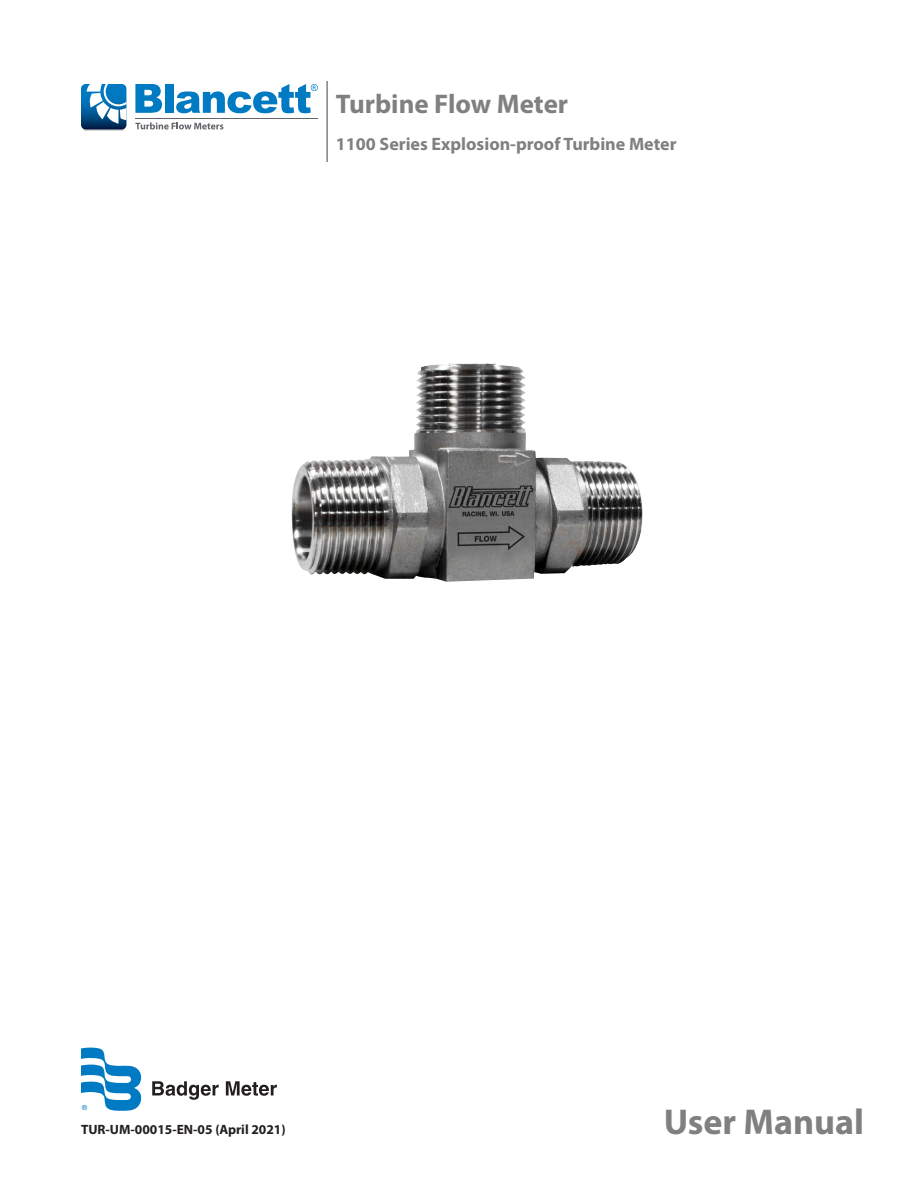
<style>
.page{position:relative;width:918px;height:1188px;background:#fff}
.page>*{position:absolute;margin:0;border:0;box-sizing:border-box;transform-origin:0 0}
.t1{font:700 36px "Myriad Pro";color:#7f807f}
.t2{font:700 27px "Myriad Pro";color:#7f807f}
.t3{font:700 18px "Myriad Pro";color:#7f807f}
.t4{font:700 13.5px "Myriad Pro";color:#231f20}
</style>
<div class="page">
<svg style="left:83px;top:126px;width:42px;height:5px"></svg>
<hr style="left:135px;top:118px;width:183px;height:1px;background:#63656a">
<svg style="left:135px;top:122px;width:88px;height:7px"></svg>
<svg style="left:81px;top:84px;width:45px;height:45px"></svg>
<svg style="left:135px;top:84px;width:27px;height:29px"></svg>
<div style="left:165px;top:84px;width:8px;height:29px;background:#007ac2"></div>
<svg style="left:176px;top:84px;width:142px;height:29px"></svg>
<svg style="left:152px;top:1081px;width:67px;height:19px"></svg>
<svg style="left:226px;top:1081px;width:51px;height:15px"></svg>
<svg style="left:81px;top:1048px;width:61px;height:63px"></svg>
<img style="left:291px;top:363px;width:352px;height:219px">
<hr style="left:326px;top:81px;width:2px;height:81px;background:#7f807f">
<h2 class="t2" style="left:336px;top:86px;width:234px">Turbine Flow Meter</h2>
<p class="t3" style="left:336px;top:132px;width:342px">1100 Series Explosion-proof Turbine Meter</p>
<p class="t4" style="left:81px;top:1121px;width:206px">TUR-UM-00015-EN-05 (April 2021)</p>
<h1 class="t1" style="left:664px;top:1098px;width:202px">User Manual</h1>
</div>
